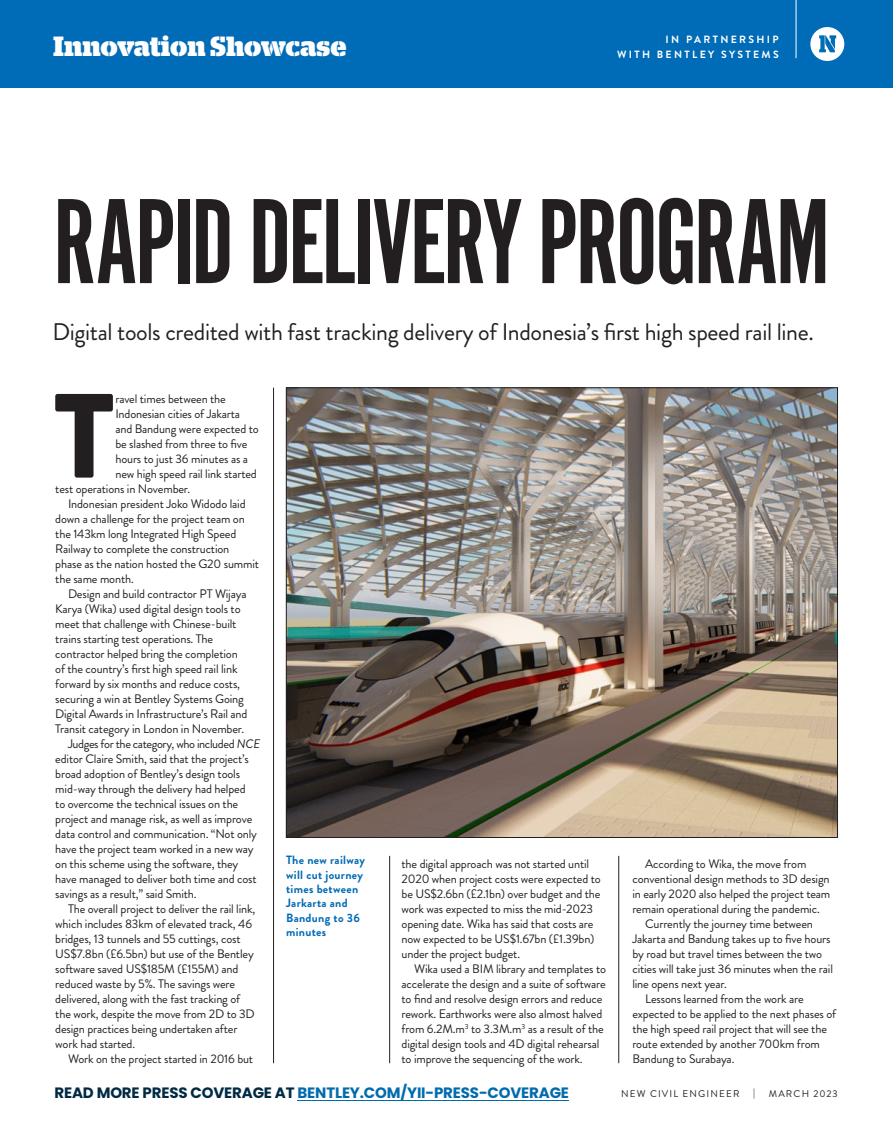
<style>
.page{position:relative;width:893px;height:1127px;background:#fff}
.page>*{position:absolute;margin:0;border:0;box-sizing:border-box;transform-origin:0 0}
.t1{font:126px "Alternate Got No 1 D";letter-spacing:-.03em;color:#231f20}
.t2{font:900 119.55px "Brandon Grotesque";color:#231f20}
.t3{font:700 27.75px "Stag Stencil";letter-spacing:-.01em;color:#fff}
.t4{font:24px "Brandon Grotesque";letter-spacing:-.015em;color:#231f20}
.t5{font:700 15px "Poppins";letter-spacing:-.01em;color:#006cad}
.t6{font:12.3px/15px "Brandon Grotesque";letter-spacing:-.015em;color:#231f20}
.t7{font:700 12px/14.4px "Brandon Grotesque";letter-spacing:.025em;color:#006bb6}
.t8{font:700 10.5px "Brandon Grotesque";letter-spacing:.22em;color:#fff}
.t9{font:9.75px "Brandon Grotesque";letter-spacing:.12em;color:#231f20}
.s1{font-style:italic}
.s2{color:#002a44}
</style>
<div class="page">
<div style="left:0;top:0;width:893px;height:87px;background:#006bb6"></div>
<hr style="left:796px;top:0;width:1px;height:58px;background:#fff">
<hr style="left:618px;top:856px;width:1px;height:207px;background:#231f20">
<hr style="left:273px;top:388px;width:1px;height:675px;background:#231f20">
<hr style="left:389px;top:856px;width:1px;height:207px;background:#231f20">
<svg style="left:810px;top:27px;width:34px;height:34px"></svg>
<img style="left:288px;top:390px;width:548px;height:446px">
<hr style="left:298px;top:1100px;width:271px;height:1px;background:#006cad">
<p class="t3" style="left:53px;top:30px;width:295px">Innovation Showcase</p>
<p class="t8" style="left:666px;top:32px;width:115px">IN PARTNERSHIP</p>
<p class="t8" style="left:617px;top:47px;width:163px">WITH BENTLEY SYSTEMS</p>
<p class="t1" style="left:53px;top:175px;width:779px">RAPID DELIVERY PROGRAM</p>
<p class="t4" style="left:53px;top:315px;width:763px">Digital tools credited with fast tracking delivery of Indonesia’s first high speed rail line.</p>
<p class="t2" style="left:54px;top:352px;width:62px">T</p>
<p class="t6" style="left:115px;top:391px;width:112px">ravel times between the</p>
<p class="t6" style="left:115px;top:406px;width:126px">Indonesian cities of Jakarta</p>
<p class="t6" style="left:115px;top:421px;width:145px">and Bandung were expected to</p>
<p class="t6" style="left:115px;top:436px;width:134px">be slashed from three to five</p>
<p class="t6" style="left:115px;top:451px;width:134px">hours to just 36 minutes as a</p>
<p class="t6" style="left:115px;top:466px;width:143px">new high speed rail link started</p>
<p class="t6" style="left:55px;top:481px;width:137px">test operations in November.</p>
<p class="t6" style="left:55px;top:496px;width:205px;text-indent:13px">Indonesian president Joko Widodo laid down a challenge for the project team on the 143km long Integrated High Speed Railway to complete the construction phase as the nation hosted the G20 summit the same month.</p>
<p class="t6" style="left:55px;top:586px;width:194px;text-indent:13px">Design and build contractor PT Wijaya Karya (Wika) used digital design tools to meet that challenge with Chinese-built trains starting test operations. The contractor helped bring the completion of the country’s first high speed rail link forward by six months and reduce costs, securing a win at Bentley Systems Going Digital Awards in Infrastructure’s Rail and Transit category in London in November.</p>
<p class="t6" style="left:55px;top:736px;width:206px;text-indent:13px">Judges for the category, who included <span class="s1">NCE </span>editor Claire Smith, said that the project’s broad adoption of Bentley’s design tools mid-way through the delivery had helped<br>to overcome the technical issues on the project and manage risk, as well as improve data control and communication. “Not only have the project team worked in a new way on this scheme using the software, they have managed to deliver both time and cost savings as a result,” said Smith.</p>
<p class="t6" style="left:55px;top:901px;width:202px;text-indent:13px">The overall project to deliver the rail link, which includes 83km of elevated track, 46 bridges, 13 tunnels and 55 cuttings, cost US$7.8bn (£6.5bn) but use of the Bentley software saved US$185M (£155M) and reduced waste by 5%. The savings were delivered, along with the fast tracking of the work, despite the move from 2D to 3D design practices being undertaken after work had started.</p>
<p class="t6" style="left:68px;top:1051px;width:187px">Work on the project started in 2016 but</p>
<p class="t7" style="left:286px;top:853px;width:81px">The new railway will cut journey times between<br>Jarkarta and<br>Bandung to 36 minutes</p>
<p class="t6" style="left:402px;top:856px;width:201px">the digital approach was not started until 2020 when project costs were expected to be US$2.6bn (£2.1bn) over budget and the work was expected to miss the mid-2023 opening date. Wika has said that costs are now expected to be US$1.67bn (£1.39bn) under the project budget.</p>
<p class="t6" style="left:402px;top:961px;width:206px;text-indent:13px">Wika used a BIM library and templates to accelerate the design and a suite of software to find and resolve design errors and reduce rework. Earthworks were also almost halved from 6.2M.m<sup>3</sup> to 3.3M.m<sup>3</sup> as a result of the digital design tools and 4D digital rehearsal to improve the sequencing of the work.</p>
<p class="t5" style="left:55px;top:1083px;width:516px"><span class="s2">READ MORE PRESS COVERAGE AT</span> BENTLEY.COM/YII-PRESS-COVERAGE</p>
<p class="t6" style="left:632px;top:856px;width:199px;text-indent:13px">According to Wika, the move from conventional design methods to 3D design in early 2020 also helped the project team remain operational during the pandemic.</p>
<p class="t6" style="left:632px;top:916px;width:202px;text-indent:13px">Currently the journey time between Jakarta and Bandung takes up to five hours by road but travel times between the two cities will take just 36 minutes when the rail line opens next year.</p>
<p class="t6" style="left:632px;top:991px;width:205px;text-indent:13px">Lessons learned from the work are expected to be applied to the next phases of the high speed rail project that will see the route extended by another 700km from Bandung to Surabaya.</p>
<p class="t9" style="left:621px;top:1087px;width:120px">NEW CIVIL ENGINEER</p>
<p class="t9" style="left:753px;top:1087px;width:3px">|</p>
<p class="t9" style="left:769px;top:1087px;width:70px">MARCH 2023</p>
</div>
